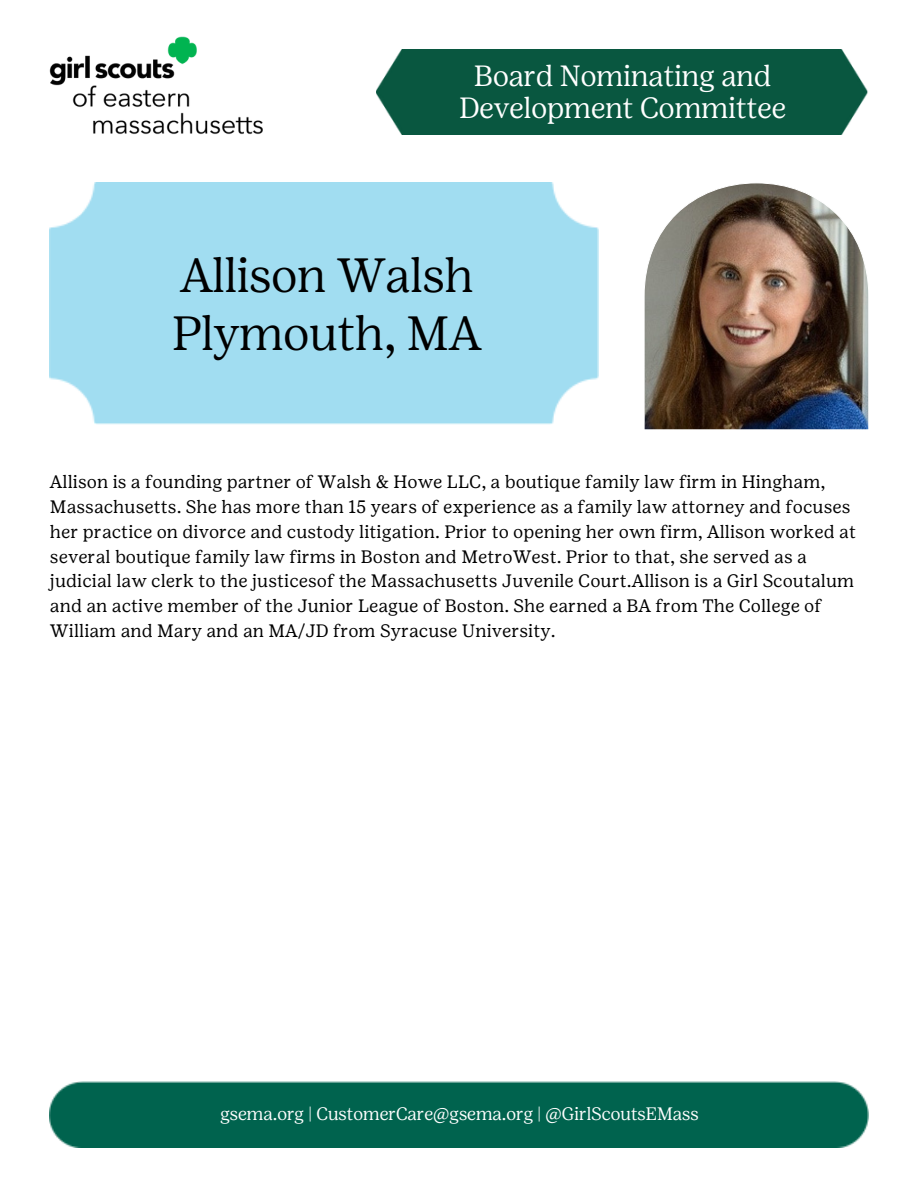
<style>
.page{position:relative;width:918px;height:1188px;background:#fff}
.page>*{position:absolute;margin:0;border:0;box-sizing:border-box;transform-origin:0 0}
.t1{font:300 48px "Girl Scout Display";color:#000}
.t2{font:300 29.25px "Girl Scout Display";color:#fff}
.t3{font:18px/24.8px "Girl Scout Text";color:#000}
.t4{font:300 18px "Girl Scout Display";color:#fff}
</style>
<div class="page">
<img style="left:49px;top:36px;width:214px;height:99px">
<div style="left:376px;top:49px;width:492px;height:86px;background:#095740"></div>
<img style="left:644px;top:183px;width:225px;height:247px">
<div style="left:50px;top:182px;width:549px;height:242px;background:#a1ddf1"></div>
<div style="left:50px;top:1081px;width:819px;height:66px;background:#00634e"></div>
<p class="t2" style="left:474px;top:59px;width:298px">Board Nominating and</p>
<p class="t2" style="left:459px;top:90px;width:328px">Development Committee</p>
<p class="t1" style="left:180px;top:247px;width:295px">Allison Walsh</p>
<p class="t1" style="left:172px;top:305px;width:311px">Plymouth, MA</p>
<p class="t3" style="left:50px;top:470px;width:808px">Allison is a founding partner of Walsh &amp; Howe LLC, a boutique family law firm in Hingham, Massachusetts. She has more than 15 years of experience as a family law attorney and focuses her practice on divorce and custody litigation. Prior to opening her own firm, Allison worked at several boutique family law firms in Boston and MetroWest. Prior to that, she served as a judicial law clerk to the justicesof the Massachusetts Juvenile Court.Allison is a Girl Scoutalum and an active member of the Junior League of Boston. She earned a BA from The College of William and Mary and an MA/JD from Syracuse University.</p>
<p class="t4" style="left:220px;top:1103px;width:480px">gsema.org | CustomerCare@gsema.org | @GirlScoutsEMass</p>
</div>
